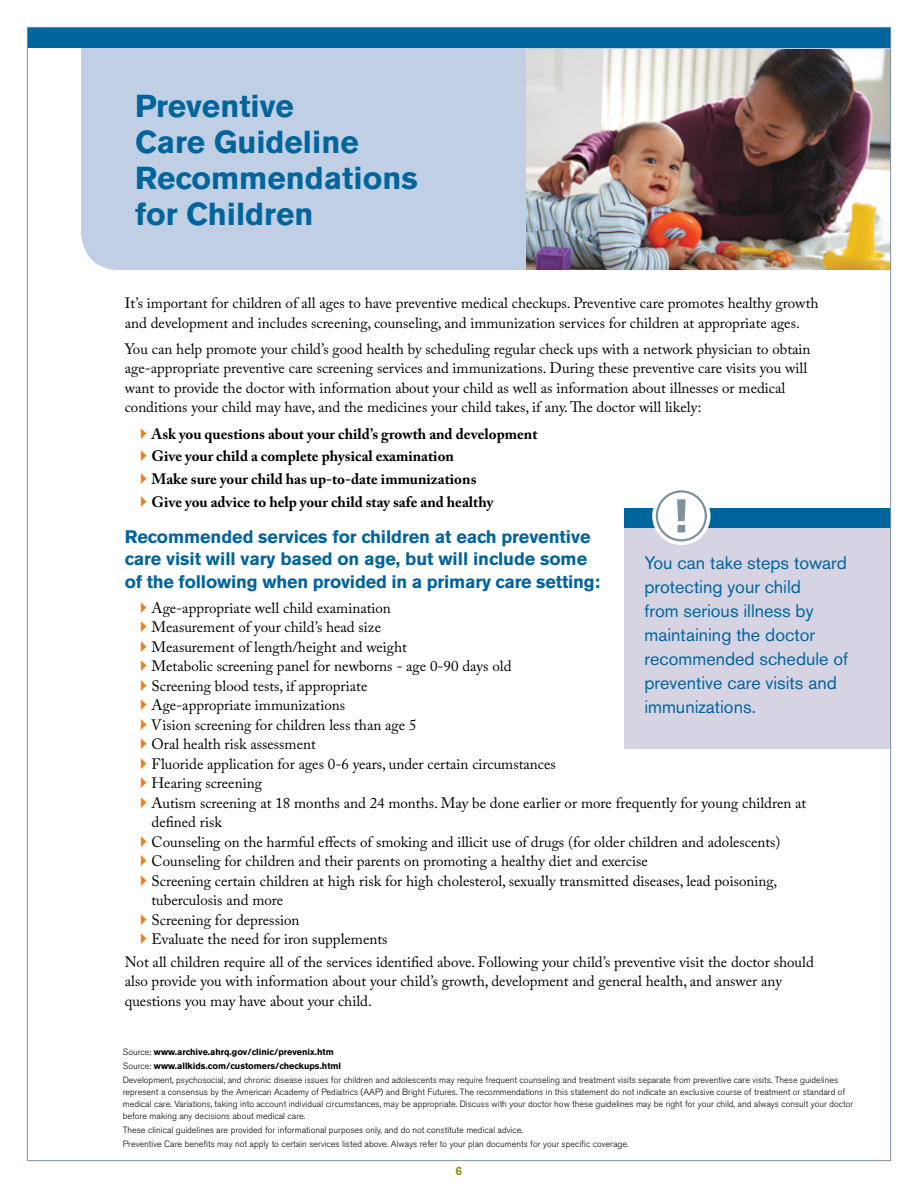
<style>
.page{position:relative;width:918px;height:1188px;background:#fff}
.page>*{position:absolute;margin:0;border:0;box-sizing:border-box;transform-origin:0 0}
.t1{font:700 31.5px/36px "Akzidenz Grotesk BE";color:#00649d}
.t2{font:700 18px/22.5px "Akzidenz Grotesk BE";letter-spacing:-.005em;color:#00649d}
.t3{font:18px/24px "Akzidenz Grotesk BE";color:#00649d}
.t4{font:15px/19.5px "Adobe Caslon Pro";color:#000}
.t5{font:700 15px/22.8px "Adobe Caslon Pro";color:#000}
.t6{font:700 12px "Akzidenz Grotesk BE";color:#8d941e}
.t7{font:300 9px/14.1px "Akzidenz Grotesk BE";color:#000}
.s1{font-weight:700}
</style>
<div class="page">
<div style="left:81px;top:48px;width:808px;height:222px;background:#c0cfe3"></div>
<div style="left:624px;top:528px;width:267px;height:221px;background:#d6d4e3"></div>
<div style="left:27px;top:27px;width:864px;height:21px;background:#00649d"></div>
<img style="left:526px;top:49px;width:363px;height:221px">
<div style="left:624px;top:508px;width:267px;height:20px;background:#00649d"></div>
<svg style="left:652px;top:487px;width:59px;height:58px"></svg>
<svg style="left:656px;top:490px;width:51px;height:51px"></svg>
<h1 class="t1" style="left:135px;top:88px;width:284px">Preventive<br>Care Guideline<br>Recommendations for Children</h1>
<p class="t4" style="left:125px;top:293px;width:695px">It’s important for children of all ages to have preventive medical checkups. Preventive care promotes healthy growth and development and includes screening, counseling, and immunization services for children at appropriate ages.</p>
<p class="t4" style="left:125px;top:339px;width:687px">You can help promote your child’s good health by scheduling regular check ups with a network physician to obtain age-appropriate preventive care screening services and immunizations. During these preventive care visits you will want to provide the doctor with information about your child as well as information about illnesses or medical conditions your child may have, and the medicines your child takes, if any. The doctor will likely:</p>
<p class="t5" style="left:152px;top:422px;width:387px">Ask you questions about your child’s growth and development Give your child a complete physical examination<br>Make sure your child has up-to-date immunizations<br>Give you advice to help your child stay safe and healthy</p>
<p class="t2" style="left:125px;top:525px;width:477px">Recommended services for children at each preventive care visit will vary based on age, but will include some of the following when provided in a primary care setting:</p>
<p class="t4" style="left:151px;top:598px;width:657px">Age-appropriate well child examination<br>Measurement of your child’s head size<br>Measurement of length/height and weight<br>Metabolic screening panel for newborns - age 0-90 days old<br>Screening blood tests, if appropriate<br>Age-appropriate immunizations<br>Vision screening for children less than age 5<br>Oral health risk assessment<br>Fluoride application for ages 0-6 years, under certain circumstances<br>Hearing screening<br>Autism screening at 18 months and 24 months. May be done earlier or more frequently for young children at defined risk<br>Counseling on the harmful effects of smoking and illicit use of drugs (for older children and adolescents)<br>Counseling for children and their parents on promoting a healthy diet and exercise<br>Screening certain children at high risk for high cholesterol, sexually transmitted diseases, lead poisoning, tuberculosis and more<br>Screening for depression<br>Evaluate the need for iron supplements</p>
<p class="t4" style="left:125px;top:952px;width:691px">Not all children require all of the services identified above. Following your child’s preventive visit the doctor should also provide you with information about your child’s growth, development and general health, and answer any questions you may have about your child.</p>
<p class="t3" style="left:644px;top:550px;width:205px">You can take steps toward protecting your child<br>from serious illness by maintaining the doctor recommended schedule of preventive care visits and immunizations.</p>
<p class="t7" style="left:123px;top:1045px;width:717px">Source: <span class="s1">www.archive.ahrq.gov/clinic/prevenix.htm<br></span>Source: <span class="s1">www.allkids.com/customers/checkups.html<br></span>Development, psychosocial, and chronic disease issues for children and adolescents may require frequent counseling and treatment visits separate from preventive care visits. These guidelines</p>
<p class="t7" style="left:123px;top:1086px;width:732px;line-height:12px">represent a consensus by the American Academy of Pediatrics (AAP) and Bright Futures. The recommendations in this statement do not indicate an exclusive course of treatment or standard of medical care. Variations, taking into account individual circumstances, may be appropriate. Discuss with your doctor how these guidelines may be right for your child, and always consult your doctor before making any decisions about medical care.</p>
<p class="t7" style="left:123px;top:1123px;width:507px">These clinical guidelines are provided for informational purposes only, and do not constitute medical advice.<br>Preventive Care benefits may not apply to certain services listed above. Always refer to your plan documents for your specific coverage.</p>
<p class="t6" style="left:456px;top:1164px;width:8px">6</p>
</div>
